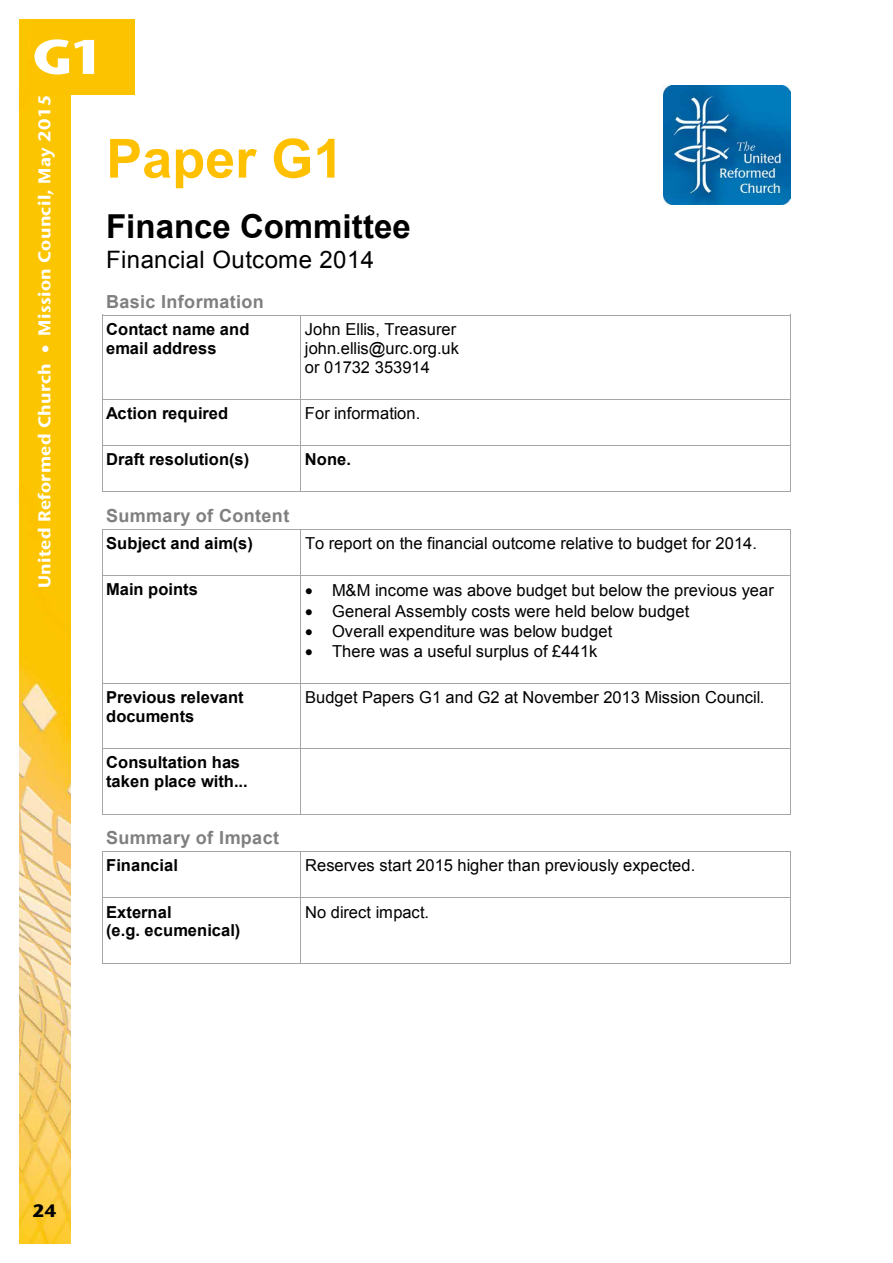
<style>
.page{position:relative;width:893px;height:1263px;background:#fff}
.page>*{position:absolute;margin:0;border:0;box-sizing:border-box;transform-origin:0 0}
.t1{font:700 54px "Arial";color:#ffc000}
.t2{font:800 48.6px "Stone Sans IIITC Std";color:#fff;scale:1.11 1}
.t3{font:700 33px "Arial";color:#000}
.t4{font:24px "Arial";letter-spacing:.015em;color:#000}
.t5{font:700 18px "Arial";letter-spacing:.02em;color:#7f7f7f}
.t6{font:800 18px "Stone Sans IIITC Std";color:#000}
.t7{font:700 17.1px "Stone Sans IIITC Std";letter-spacing:.02em;color:#fff;scale:1.05 1}
.t8{font:16.5px/19px "Arial";letter-spacing:.01em;color:#000}
.t9{font:700 16.5px/18.9px "Arial";letter-spacing:.005em;color:#000}
</style>
<div class="page">
<hr style="left:102px;top:315px;width:198px;height:1px;background:#a6a6a6">
<hr style="left:301px;top:315px;width:489px;height:1px;background:#a6a6a6">
<hr style="left:102px;top:320px;width:1px;height:79px;background:#a6a6a6">
<hr style="left:300px;top:320px;width:1px;height:79px;background:#a6a6a6">
<hr style="left:790px;top:320px;width:1px;height:79px;background:#a6a6a6">
<hr style="left:102px;top:399px;width:198px;height:1px;background:#a6a6a6">
<hr style="left:301px;top:399px;width:489px;height:1px;background:#a6a6a6">
<hr style="left:102px;top:404px;width:1px;height:41px;background:#a6a6a6">
<hr style="left:300px;top:404px;width:1px;height:41px;background:#a6a6a6">
<hr style="left:790px;top:404px;width:1px;height:41px;background:#a6a6a6">
<hr style="left:102px;top:445px;width:198px;height:1px;background:#a6a6a6">
<hr style="left:301px;top:445px;width:489px;height:1px;background:#a6a6a6">
<hr style="left:102px;top:450px;width:1px;height:41px;background:#a6a6a6">
<hr style="left:102px;top:491px;width:198px;height:1px;background:#a6a6a6">
<hr style="left:300px;top:450px;width:1px;height:41px;background:#a6a6a6">
<hr style="left:301px;top:491px;width:489px;height:1px;background:#a6a6a6">
<hr style="left:790px;top:450px;width:1px;height:41px;background:#a6a6a6">
<hr style="left:102px;top:529px;width:198px;height:1px;background:#a6a6a6">
<hr style="left:301px;top:529px;width:489px;height:1px;background:#a6a6a6">
<hr style="left:102px;top:534px;width:1px;height:41px;background:#a6a6a6">
<hr style="left:300px;top:534px;width:1px;height:41px;background:#a6a6a6">
<hr style="left:790px;top:534px;width:1px;height:41px;background:#a6a6a6">
<hr style="left:102px;top:575px;width:198px;height:1px;background:#a6a6a6">
<hr style="left:301px;top:575px;width:489px;height:1px;background:#a6a6a6">
<hr style="left:102px;top:580px;width:1px;height:103px;background:#a6a6a6">
<hr style="left:300px;top:580px;width:1px;height:103px;background:#a6a6a6">
<hr style="left:790px;top:580px;width:1px;height:103px;background:#a6a6a6">
<hr style="left:102px;top:683px;width:198px;height:1px;background:#a6a6a6">
<hr style="left:301px;top:683px;width:489px;height:1px;background:#a6a6a6">
<hr style="left:102px;top:688px;width:1px;height:60px;background:#a6a6a6">
<hr style="left:300px;top:688px;width:1px;height:60px;background:#a6a6a6">
<hr style="left:790px;top:688px;width:1px;height:60px;background:#a6a6a6">
<hr style="left:102px;top:748px;width:198px;height:1px;background:#a6a6a6">
<hr style="left:301px;top:748px;width:489px;height:1px;background:#a6a6a6">
<hr style="left:102px;top:753px;width:1px;height:61px;background:#a6a6a6">
<hr style="left:102px;top:814px;width:198px;height:1px;background:#a6a6a6">
<hr style="left:300px;top:753px;width:1px;height:61px;background:#a6a6a6">
<hr style="left:301px;top:814px;width:489px;height:1px;background:#a6a6a6">
<hr style="left:790px;top:753px;width:1px;height:61px;background:#a6a6a6">
<hr style="left:102px;top:851px;width:198px;height:1px;background:#a6a6a6">
<hr style="left:301px;top:851px;width:489px;height:1px;background:#a6a6a6">
<hr style="left:102px;top:856px;width:1px;height:41px;background:#a6a6a6">
<hr style="left:300px;top:856px;width:1px;height:41px;background:#a6a6a6">
<hr style="left:790px;top:856px;width:1px;height:41px;background:#a6a6a6">
<hr style="left:102px;top:897px;width:198px;height:1px;background:#a6a6a6">
<hr style="left:301px;top:897px;width:489px;height:1px;background:#a6a6a6">
<hr style="left:102px;top:902px;width:1px;height:61px;background:#a6a6a6">
<hr style="left:102px;top:963px;width:198px;height:1px;background:#a6a6a6">
<hr style="left:300px;top:902px;width:1px;height:61px;background:#a6a6a6">
<hr style="left:301px;top:963px;width:489px;height:1px;background:#a6a6a6">
<hr style="left:790px;top:902px;width:1px;height:61px;background:#a6a6a6">
<img style="left:19px;top:19px;width:51px;height:1225px">
<div style="left:32px;top:19px;width:102px;height:76px;background:#fcc400"></div>
<img style="left:664px;top:85px;width:127px;height:119px">
<h2 class="t2" style="left:32px;top:25px;width:67px">G1</h2>
<p class="t7" style="left:34px;top:588px;width:472px;rotate:-90deg">United Reformed Church • Mission Council, May 2015</p>
<h1 class="t1" style="left:106px;top:123px;width:239px">Paper G1</h1>
<h3 class="t3" style="left:106px;top:205px;width:306px">Finance Committee</h3>
<h3 class="t4" style="left:106px;top:244px;width:269px">Financial Outcome 2014</h3>
<p class="t5" style="left:106px;top:289px;width:159px">Basic Information</p>
<p class="t9" style="left:106px;top:320px;width:145px">Contact name and email address</p>
<p class="t8" style="left:305px;top:320px;width:156px">John Ellis, Treasurer john.ellis@urc.org.uk or 01732 353914</p>
<p class="t9" style="left:106px;top:404px;width:123px">Action required</p>
<p class="t8" style="left:305px;top:404px;width:117px">For information.</p>
<p class="t9" style="left:106px;top:450px;width:145px">Draft resolution(s)</p>
<p class="t9" style="left:305px;top:450px;width:48px">None.</p>
<p class="t5" style="left:106px;top:503px;width:185px">Summary of Content</p>
<p class="t9" style="left:106px;top:534px;width:148px">Subject and aim(s)</p>
<p class="t8" style="left:305px;top:534px;width:453px">To report on the financial outcome relative to budget for 2014.</p>
<p class="t9" style="left:106px;top:580px;width:93px">Main points</p>
<p class="t8" style="left:305px;top:581px;width:470px">• M&amp;M income was above budget but below the previous year</p>
<p class="t8" style="left:305px;top:601px;width:386px">• General Assembly costs were held below budget</p>
<p class="t8" style="left:305px;top:621px;width:309px">• Overall expenditure was below budget</p>
<p class="t8" style="left:305px;top:642px;width:294px">• There was a useful surplus of £441k</p>
<p class="t9" style="left:106px;top:688px;width:139px">Previous relevant documents</p>
<p class="t8" style="left:305px;top:688px;width:461px">Budget Papers G1 and G2 at November 2013 Mission Council.</p>
<p class="t9" style="left:106px;top:754px;width:143px">Consultation has taken place with...</p>
<p class="t5" style="left:106px;top:826px;width:174px">Summary of Impact</p>
<p class="t9" style="left:106px;top:856px;width:73px">Financial</p>
<p class="t8" style="left:305px;top:856px;width:392px">Reserves start 2015 higher than previously expected.</p>
<p class="t9" style="left:106px;top:903px;width:136px">External<br>(e.g. ecumenical)</p>
<p class="t8" style="left:305px;top:903px;width:125px">No direct impact.</p>
<p class="t6" style="left:33px;top:1199px;width:26px">24</p>
</div>
